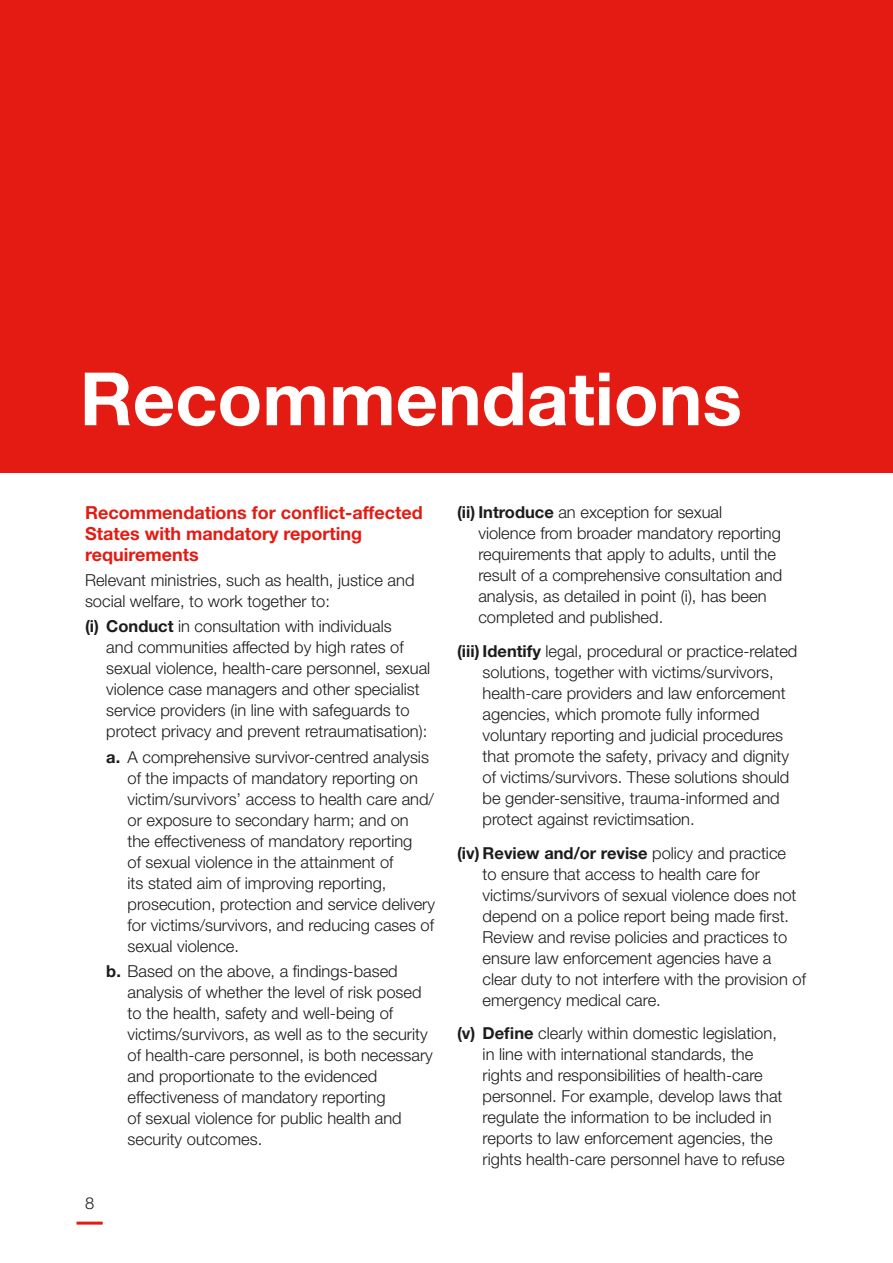
<style>
.page{position:relative;width:893px;height:1263px;background:#fff}
.page>*{position:absolute;margin:0;border:0;box-sizing:border-box;transform-origin:0 0}
.t1{font:700 73.65px "Helvetica Neue LT Pro";color:#fff}
.t2{font:700 18px/21px "Helvetica Neue LT Pro";color:#e41b13}
.t3{font:300 16.5px/21px "Helvetica Neue LT Pro";color:#1d1b1d}
.s1{font-weight:700}
</style>
<div class="page">
<div style="left:0;top:0;width:893px;height:472px;background:#e41b13"></div>
<hr style="left:77px;top:1221px;width:26px;height:3px;background:#e41b13">
<h1 class="t1" style="left:80px;top:352px;width:664px">Recommendations</h1>
<p class="t2" style="left:85px;top:501px;width:339px">Recommendations for conflict-affected<br>States with mandatory reporting requirements</p>
<p class="t3" style="left:85px;top:569px;width:331px">Relevant ministries, such as health, justice and social welfare, to work together to:</p>
<p class="t3" style="left:106px;top:616px;width:325px;text-indent:-21px"><span class="s1">(i) Conduct</span> in consultation with individuals<br>and communities affected by high rates of sexual violence, health-care personnel, sexual violence case managers and other specialist service providers (in line with safeguards to protect privacy and prevent retraumatisation):</p>
<p class="t3" style="left:128px;top:746px;width:309px;text-indent:-21px"><span class="s1">a.</span> A comprehensive survivor-centred analysis of the impacts of mandatory reporting on victim/survivors’ access to health care and/ or exposure to secondary harm; and on the effectiveness of mandatory reporting<br>of sexual violence in the attainment of<br>its stated aim of improving reporting, prosecution, protection and service delivery for victims/survivors, and reducing cases of sexual violence.</p>
<p class="t3" style="left:128px;top:960px;width:307px;text-indent:-21px"><span class="s1">b.</span> Based on the above, a findings-based analysis of whether the level of risk posed to the health, safety and well-being of victims/survivors, as well as to the security of health-care personnel, is both necessary and proportionate to the evidenced effectiveness of mandatory reporting<br>of sexual violence for public health and security outcomes.</p>
<p class="t3" style="left:85px;top:1192px;width:11px">8</p>
<p class="t3" style="left:478px;top:501px;width:305px;text-indent:-21px"><span class="s1">(ii) Introduce</span> an exception for sexual violence from broader mandatory reporting requirements that apply to adults, until the result of a comprehensive consultation and analysis, as detailed in point (i), has been completed and published.</p>
<p class="t3" style="left:483px;top:640px;width:316px;text-indent:-26px"><span class="s1">(iii) Identify</span> legal, procedural or practice-related solutions, together with victims/survivors, health-care providers and law enforcement agencies, which promote fully informed voluntary reporting and judicial procedures that promote the safety, privacy and dignity of victims/survivors. These solutions should be gender-sensitive, trauma-informed and protect against revictimsation.</p>
<p class="t3" style="left:483px;top:842px;width:325px;text-indent:-26px"><span class="s1">(iv) Review and/or revise</span> policy and practice<br>to ensure that access to health care for victims/survivors of sexual violence does not depend on a police report being made first.<br>Review and revise policies and practices to ensure law enforcement agencies have a clear duty to not interfere with the provision of emergency medical care.</p>
<p class="t3" style="left:483px;top:1022px;width:303px;text-indent:-26px"><span class="s1">(v) Define</span> clearly within domestic legislation, in line with international standards, the rights and responsibilities of health-care personnel. For example, develop laws that regulate the information to be included in reports to law enforcement agencies, the rights health-care personnel have to refuse</p>
</div>
